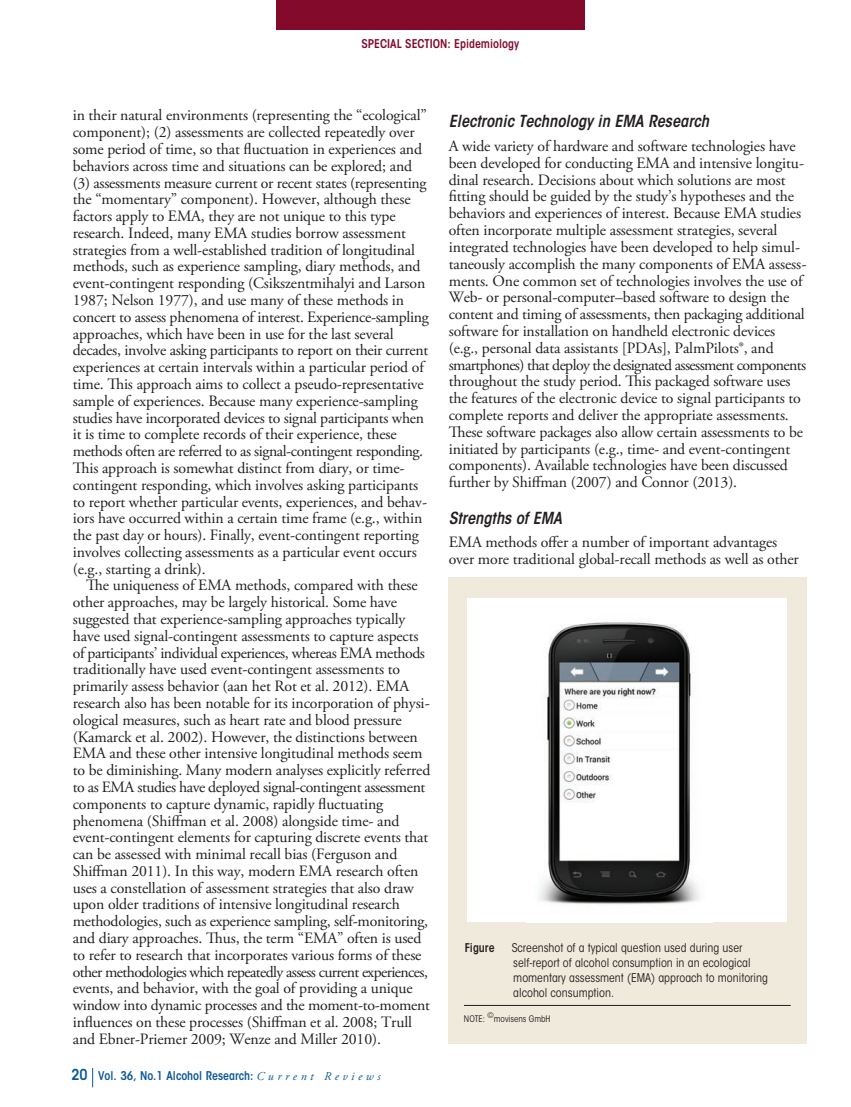
<style>
.page{position:relative;width:851px;height:1107px;background:#fff}
.page>*{position:absolute;margin:0;border:0;box-sizing:border-box;transform-origin:0 0}
.t1{font:italic 600 condensed 16.5px "ITC Avant Garde Std";color:#231f20}
.t2{font:15.75px/16.8px "Adobe Garamond Pro";letter-spacing:-.01em;color:#231f20}
.t3{font:condensed 12px/15px "ITC Avant Garde Std";color:#231f20}
.t4{font:600 condensed 12px "ITC Avant Garde Std";color:#0c5896}
.t5{font:600 condensed 12px "ITC Avant Garde Std";color:#830a2b}
.t6{font:600 condensed 12px "ITC Avant Garde Std";color:#231f20}
.t7{font:condensed 9px "ITC Avant Garde Std";color:#231f20}
.s1{font-size:15px}
.s2{font-family:"Adobe Garamond Pro";font-weight:400;font-style:italic;font-stretch:normal}
</style>
<div class="page">
<div style="left:448px;top:578px;width:358px;height:466px;background:#f0eadc"></div>
<div style="left:276px;top:0;width:309px;height:30px;background:#830a2b"></div>
<svg style="left:92px;top:1068px;width:1px;height:19px"></svg>
<div style="left:467px;top:599px;width:319px;height:323px;background:#fff"></div>
<hr style="left:464px;top:1005px;width:326px;height:1px;background:#231f20">
<img style="left:538px;top:621px;width:162px;height:284px">
<p class="t5" style="left:361px;top:36px;width:159px">SPECIAL SECTION: Epidemiology</p>
<p class="t2" style="left:73px;top:108px;width:355px">in their natural environments (representing the “ecological” component); (2) assessments are collected repeatedly over some period of time, so that fluctuation in experiences and behaviors across time and situations can be explored; and</p>
<p class="t2" style="left:73px;top:175px;width:357px">(3) assessments measure current or recent states (representing the “momentary” component). However, although these factors apply to EMA, they are not unique to this type research. Indeed, many EMA studies borrow assessment strategies from a well-established tradition of longitudinal methods, such as experience sampling, diary methods, and event-contingent responding (Csikszentmihalyi and Larson 1987; Nelson 1977), and use many of these methods in concert to assess phenomena of interest. Experience-sampling approaches, which have been in use for the last several decades, involve asking participants to report on their current experiences at certain intervals within a particular period of time. This approach aims to collect a pseudo-representative sample of experiences. Because many experience-sampling studies have incorporated devices to signal participants when it is time to complete records of their experience, these methods often are referred to as signal-contingent responding.<br>This approach is somewhat distinct from diary, or time&shy;contingent responding, which involves asking participants to report whether particular events, experiences, and behav&shy;iors have occurred within a certain time frame (e.g., within the past day or hours). Finally, event-contingent reporting involves collecting assessments as a particular event occurs (e.g., starting a drink).</p>
<p class="t2" style="left:73px;top:578px;width:359px;text-indent:13px">The uniqueness of EMA methods, compared with these other approaches, may be largely historical. Some have suggested that experience-sampling approaches typically have used signal-contingent assessments to capture aspects of participants’ individual experiences, whereas EMA methods traditionally have used event-contingent assessments to primarily assess behavior (aan het Rot et al. 2012). EMA research also has been notable for its incorporation of physi&shy;ological measures, such as heart rate and blood pressure (Kamarck et al. 2002). However, the distinctions between EMA and these other intensive longitudinal methods seem to be diminishing. Many modern analyses explicitly referred to as EMA studies have deployed signal-contingent assessment components to capture dynamic, rapidly fluctuating phenomena (Shiffman et al. 2008) alongside time- and event-contingent elements for capturing discrete events that can be assessed with minimal recall bias (Ferguson and Shiffman 2011). In this way, modern EMA research often uses a constellation of assessment strategies that also draw upon older traditions of intensive longitudinal research methodologies, such as experience sampling, self-monitoring, and diary approaches. Thus, the term “EMA” often is used to refer to research that incorporates various forms of these other methodologies which repeatedly assess current experiences, events, and behavior, with the goal of providing a unique window into dynamic processes and the moment-to-moment influences on these processes (Shiffman et al. 2008; Trull and Ebner-Priemer 2009; Wenze and Miller 2010).</p>
<p class="t4" style="left:71px;top:1068px;width:310px"><span class="s1">20</span> Vol. 36, No.1 Alcohol Research: <span class="s2">C u r r e n t R e v i e w s</span></p>
<p class="t1" style="left:448px;top:111px;width:262px">Electronic Technology in EMA Research</p>
<p class="t2" style="left:448px;top:138px;width:359px">A wide variety of hardware and software technologies have been developed for conducting EMA and intensive longitu&shy;dinal research. Decisions about which solutions are most fitting should be guided by the study’s hypotheses and the behaviors and experiences of interest. Because EMA studies often incorporate multiple assessment strategies, several integrated technologies have been developed to help simul&shy;taneously accomplish the many components of EMA assess&shy;ments. One common set of technologies involves the use of Web- or personal-computer–based software to design the content and timing of assessments, then packaging additional software for installation on handheld electronic devices (e.g., personal data assistants [PDAs], PalmPilots®, and smartphones) that deploy the designated assessment components throughout the study period. This packaged software uses the features of the electronic device to signal participants to complete reports and deliver the appropriate assessments.<br>These software packages also allow certain assessments to be initiated by participants (e.g., time- and event-contingent components). Available technologies have been discussed further by Shiffman (2007) and Connor (2013).</p>
<p class="t1" style="left:448px;top:507px;width:115px">Strengths of EMA</p>
<p class="t2" style="left:448px;top:534px;width:351px">EMA methods offer a number of important advantages over more traditional global-recall methods as well as other</p>
<p class="t6" style="left:464px;top:940px;width:31px">Figure</p>
<p class="t3" style="left:511px;top:940px;width:258px">Screenshot of a typical question used during user self-report of alcohol consumption in an ecological momentary assessment (EMA) approach to monitoring alcohol consumption.</p>
<p class="t7" style="left:464px;top:1013px;width:88px">NOTE: <sup>©</sup>movisens GmbH</p>
</div>
